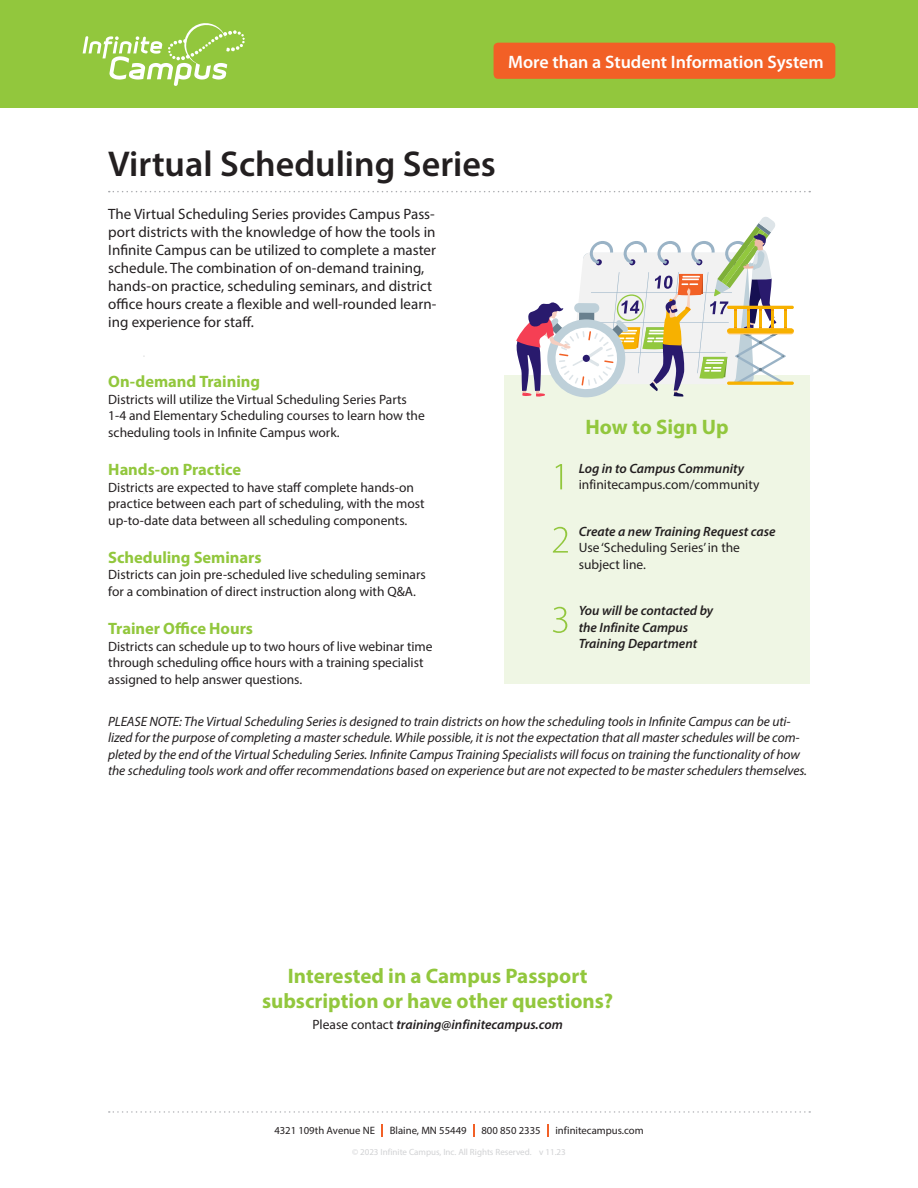
<style>
.page{position:relative;width:918px;height:1188px;background:#fff}
.page>*{position:absolute;margin:0;border:0;box-sizing:border-box;transform-origin:0 0}
.body_text{font:600 36px "Myriad Pro";color:#231f20}
.Blue_Header{font:700 21px/25.2px "Myriad Pro";color:#92c73d;text-align:center}
.t1{font:600 18px "Myriad Pro";color:#fff}
.Course_Title{font:700 16.5px "Myriad Pro";letter-spacing:-.005em;color:#92c73d}
.Intro_paragraph{font:15px/18px "Myriad Pro";color:#231f20}
.body_text-2{font:13.5px/16.5px "Myriad Pro";color:#231f20}
.t2{font:italic 13.5px/16.5px "Myriad Pro";letter-spacing:-.005em;color:#231f20}
.body_text-3{font:italic 600 13.5px/16.5px "Myriad Pro";color:#231f20}
.t3{font:10.65px "Myriad Pro";color:#231f20}
.t4{font:9px "Myriad Pro";color:#d1d2d4}
.s1{font-weight:600;font-style:italic}
.s2{font-weight:400;font-style:normal}
</style>
<div class="page">
<div style="left:0;top:0;width:918px;height:108px;background:#92c73d"></div>
<svg style="left:83px;top:23px;width:162px;height:63px"></svg>
<svg style="left:109px;top:1111px;width:701px;height:2px"></svg>
<svg style="left:382px;top:1124px;width:1px;height:13px"></svg>
<svg style="left:474px;top:1124px;width:1px;height:13px"></svg>
<svg style="left:548px;top:1124px;width:1px;height:13px"></svg>
<div style="left:494px;top:43px;width:341px;height:36px;background:#f26026;border-radius:5px"></div>
<div style="left:504px;top:375px;width:306px;height:309px;background:#eff6e4"></div>
<svg style="left:109px;top:191px;width:701px;height:1px"></svg>
<svg style="left:516px;top:217px;width:278px;height:180px"></svg>
<svg style="left:556px;top:464px;width:6px;height:25px"></svg>
<svg style="left:553px;top:527px;width:15px;height:26px"></svg>
<svg style="left:553px;top:607px;width:14px;height:26px"></svg>
<p class="t1" style="left:508px;top:50px;width:317px">More than a Student Information System</p>
<p class="body_text" style="left:108px;top:141px;width:389px">Virtual Scheduling Series</p>
<p class="Intro_paragraph" style="left:108px;top:205px;width:329px">The Virtual Scheduling Series provides Campus Pass&shy;port districts with the knowledge of how the tools in Infinite Campus can be utilized to complete a master schedule. The combination of on-demand training, hands-on practice, scheduling seminars, and district office hours create a flexible and well-rounded learn&shy;ing experience for staff.</p>
<p class="Course_Title" style="left:108px;top:371px;width:153px">On-demand Training</p>
<p class="body_text-2" style="left:108px;top:391px;width:300px">Districts will utilize the Virtual Scheduling Series Parts</p>
<p class="body_text-2" style="left:108px;top:407px;width:318px">1-4 and Elementary Scheduling courses to learn how the scheduling tools in Infinite Campus work.</p>
<p class="Course_Title" style="left:108px;top:459px;width:134px">Hands-on Practice</p>
<p class="body_text-2" style="left:108px;top:479px;width:318px">Districts are expected to have staff complete hands-on practice between each part of scheduling, with the most up-to-date data between all scheduling components.</p>
<p class="Course_Title" style="left:108px;top:547px;width:155px">Scheduling Seminars</p>
<p class="body_text-2" style="left:108px;top:566px;width:319px">Districts can join pre-scheduled live scheduling seminars for a combination of direct instruction along with Q&amp;A.</p>
<p class="Course_Title" style="left:108px;top:618px;width:146px">Trainer Office Hours</p>
<p class="body_text-2" style="left:108px;top:638px;width:326px">Districts can schedule up to two hours of live webinar time through scheduling office hours with a training specialist assigned to help answer questions.</p>
<p class="t2" style="left:108px;top:713px;width:701px">PLEASE NOTE: The Virtual Scheduling Series is designed to train districts on how the scheduling tools in Infinite Campus can be uti&shy;lized for the purpose of completing a master schedule. While possible, it is not the expectation that all master schedules will be com&shy;pleted by the end of the Virtual Scheduling Series. Infinite Campus Training Specialists will focus on training the functionality of how the scheduling tools work and offer recommendations based on experience but are not expected to be master schedulers themselves.</p>
<p class="Blue_Header" style="left:586px;top:414px;width:145px">How to Sign Up</p>
<p class="body_text-2" style="left:579px;top:460px;width:182px"><span class="s1">Log in to Campus Community </span>infinitecampus.com/community</p>
<p class="body_text-2" style="left:579px;top:523px;width:198px"><span class="s1">Create a new Training Request case<br></span>Use ‘Scheduling Series’ in the subject line.</p>
<p class="body_text-3" style="left:579px;top:602px;width:136px">You will be contacted by the Infinite Campus<br>Training Department</p>
<p class="Blue_Header" style="left:262px;top:962px;width:353px">Interested in a Campus Passport subscription or have other questions?</p>
<p class="body_text-3" style="left:313px;top:1016px;width:252px"><span class="s2">Please contact</span> training@infinitecampus.com</p>
<p class="t3" style="left:274px;top:1124px;width:102px">4321 109th Avenue NE</p>
<p class="t3" style="left:390px;top:1124px;width:78px">Blaine, MN 55449</p>
<p class="t3" style="left:481px;top:1124px;width:61px">800 850 2335</p>
<p class="t3" style="left:555px;top:1124px;width:90px">infinitecampus.com</p>
<p class="t4" style="left:352px;top:1147px;width:215px">© 2023 Infinite Campus, Inc. All Rights Reserved. v 11.23</p>
</div>
